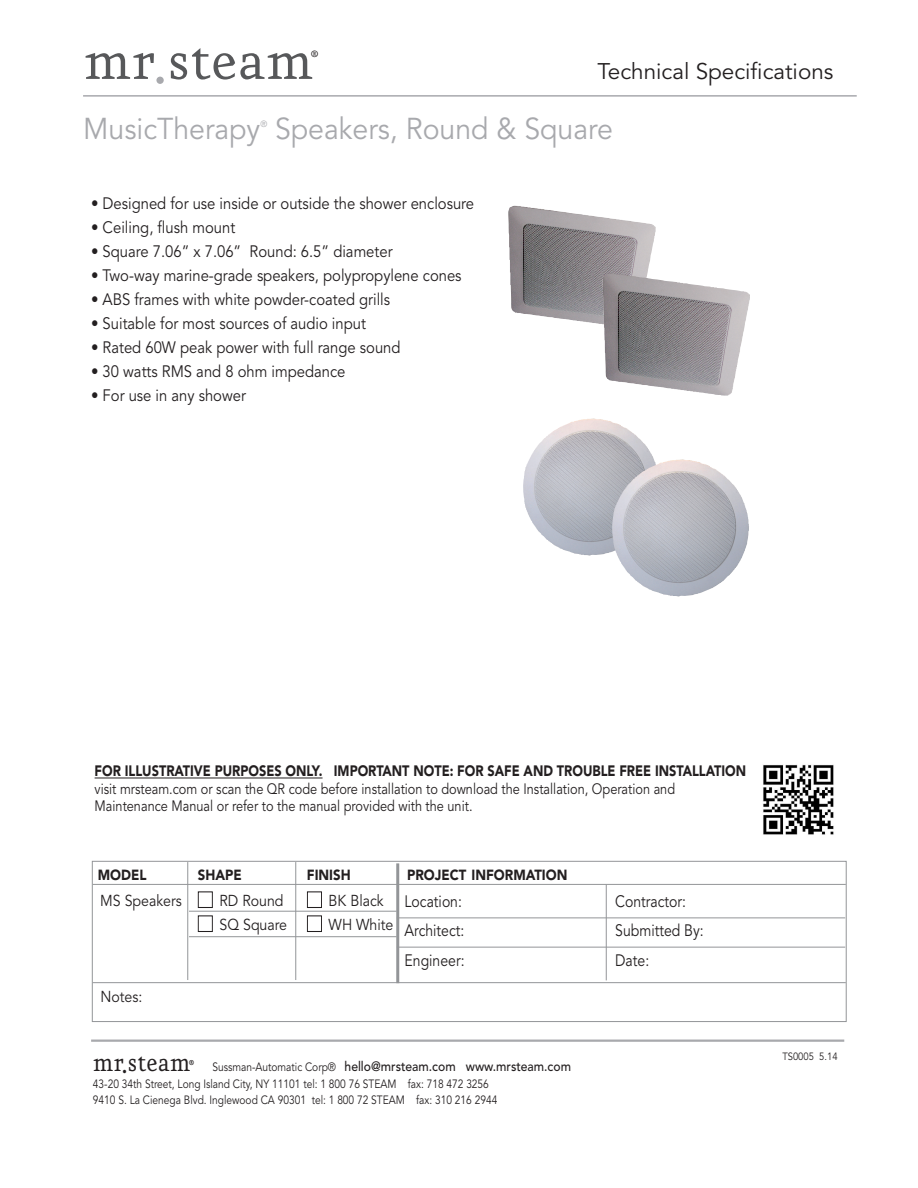
<style>
.page{position:relative;width:918px;height:1188px;background:#fff}
.page>*{position:absolute;margin:0;border:0;box-sizing:border-box;transform-origin:0 0}
.t1{font:62.85px "Eureka";color:#57585a}
.t2{font:30px "Avenir";color:#a8a9ad;scale:.95 1}
.t3{font:30px "Eureka";color:#231f20;scale:.9 1}
.t4{font:22.5px "Avenir";color:#231f20}
.t5{font:16.5px "Avenir";color:#231f20;scale:.9 1}
.t6{font:16.5px/29.2px "Avenir";color:#231f20;scale:.85 1}
.t7{font:16.2px "Eureka";color:#231f20}
.t8{font:15.75px "Avenir";color:#231f20;scale:.9 1}
.t9{font:15px/17.2px "Avenir";color:#231f20;scale:.85 1}
.t10{font:900 14.7px "Avenir";color:#231f20;scale:.9 1}
.t11{font:500 13.5px "Avenir";color:#231f20;scale:.9 1}
.t12{font:12.6px "Eureka Sans";color:#231f20;scale:.9 1}
.t13{font:12px/16.5px "Avenir";color:#231f20;scale:.85 1}
.t14{font:10.5px "Avenir";color:#231f20;scale:.9 1}
.t15{font:9px "Avenir";color:#a8a9ad;scale:.95 1}
.s1{color:#a8a9ad}
.s2{font-weight:900}
.s3{color:#fff}
.s4{font-weight:400;font-size:12px}
</style>
<div class="page">
<img style="left:508px;top:205px;width:148px;height:120px">
<hr style="left:83px;top:95px;width:774px;height:2px;background:#a8a9ad">
<img style="left:603px;top:273px;width:147px;height:123px">
<img style="left:523px;top:422px;width:132px;height:134px">
<img style="left:612px;top:462px;width:137px;height:135px">
<hr style="left:91px;top:1040px;width:753px;height:2px;background:#a8a9ad">
<div style="left:92px;top:861px;width:755px;height:161px;border:1px solid #939598"></div>
<hr style="left:93px;top:884px;width:753px;height:1px;background:#939598">
<hr style="left:93px;top:982px;width:753px;height:1px;background:#939598">
<hr style="left:187px;top:862px;width:1px;height:118px;background:#939598">
<hr style="left:295px;top:862px;width:1px;height:118px;background:#939598">
<hr style="left:606px;top:884px;width:1px;height:96px;background:#939598">
<hr style="left:396px;top:863px;width:3px;height:120px;background:#939598">
<hr style="left:397px;top:918px;width:448px;height:1px;background:#939598">
<hr style="left:397px;top:947px;width:448px;height:1px;background:#939598">
<hr style="left:189px;top:911px;width:208px;height:1px;background:#939598">
<hr style="left:189px;top:936px;width:208px;height:1px;background:#939598">
<hr style="left:95px;top:778px;width:228px;height:1px;background:#231f20">
<img style="left:763px;top:764px;width:71px;height:71px">
<p class="t1" style="left:83px;top:20px;width:232px">mr<span class="s1">.</span>steam</p>
<p class="t7" style="left:310px;top:45px;width:11px">®</p>
<p class="t4" style="left:598px;top:62px;width:237px">Technical Specifications</p>
<p class="t2" style="left:83px;top:116px;width:188px">MusicTherapy</p>
<p class="t15" style="left:260px;top:120px;width:9px">®</p>
<p class="t2" style="left:275px;top:116px;width:357px">Speakers, Round &amp; Square</p>
<p class="t5" style="left:91px;top:197px;width:427px">• Designed for use inside or outside the shower enclosure</p>
<p class="t5" style="left:91px;top:221px;width:162px">• Ceiling, flush mount</p>
<p class="t5" style="left:91px;top:245px;width:337px">• Square 7.06” x 7.06” Round: 6.5” diameter</p>
<p class="t5" style="left:91px;top:269px;width:413px">• Two-way marine-grade speakers, polypropylene cones</p>
<p class="t5" style="left:91px;top:293px;width:334px">• ABS frames with white powder-coated grills</p>
<p class="t5" style="left:91px;top:317px;width:307px">• Suitable for most sources of audio input</p>
<p class="t5" style="left:91px;top:341px;width:345px">• Rated 60W peak power with full range sound</p>
<p class="t5" style="left:91px;top:365px;width:284px">• 30 watts RMS and 8 ohm impedance</p>
<p class="t5" style="left:91px;top:389px;width:174px">• For use in any shower</p>
<p class="t9" style="left:95px;top:764px;width:768px"><span class="s2">FOR ILLUSTRATIVE PURPOSES ONLY. IMPORTANT NOTE: FOR SAFE AND TROUBLE FREE INSTALLATION </span>visit mrsteam.com or scan the QR code before installation to download the Installation, Operation and<br>Maintenance Manual or refer to the manual provided with the unit.</p>
<p class="t10" style="left:98px;top:868px;width:56px">MODEL</p>
<p class="t10" style="left:198px;top:868px;width:50px">SHAPE</p>
<p class="t10" style="left:307px;top:868px;width:50px">FINISH</p>
<p class="t10" style="left:407px;top:868px;width:180px">PROJECT INFORMATION</p>
<p class="t8" style="left:100px;top:894px;width:316px">MS Speakers <span class="s3">■</span> RD Round <span class="s3">■</span> BK Black</p>
<p class="t8" style="left:198px;top:918px;width:219px"><span class="s3">■</span> SQ Square <span class="s3">■</span> WH White</p>
<p class="t6" style="left:405px;top:888px;width:72px">Location:<br>Architect:<br>Engineer:</p>
<p class="t6" style="left:615px;top:888px;width:106px">Contractor:<br>Submitted By:<br>Date:</p>
<p class="t8" style="left:101px;top:990px;width:48px">Notes:</p>
<p class="t3" style="left:93px;top:1044px;width:110px">mr.steam</p>
<p class="t12" style="left:189px;top:1061px;width:7px">®</p>
<p class="t11" style="left:212px;top:1061px;width:400px"><span class="s4">Sussman-Automatic Corp®</span> hello@mrsteam.com www.mrsteam.com</p>
<p class="t13" style="left:93px;top:1077px;width:477px">43-20 34th Street, Long Island City, NY 11101 tel: 1 800 76 STEAM fax: 718 472 3256<br>9410 S. La Cienega Blvd. Inglewood CA 90301 tel: 1 800 72 STEAM fax: 310 216 2944</p>
<p class="t14" style="left:782px;top:1052px;width:63px">TS0005 5.14</p>
</div>
